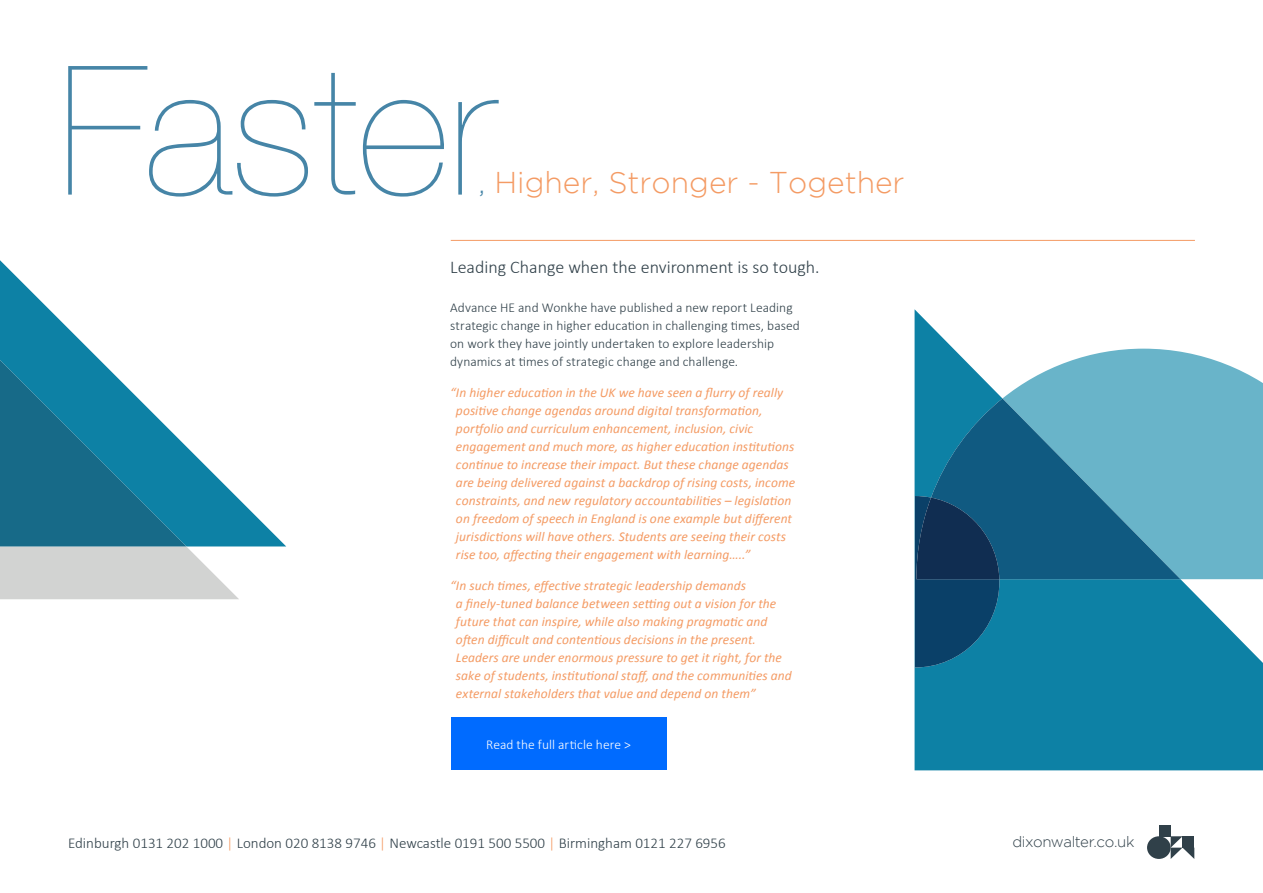
<style>
.page{position:relative;width:1263px;height:893px;background:#fff}
.page>*{position:absolute;margin:0;border:0;box-sizing:border-box;transform-origin:0 0}
.Page_Number{font:200 180px "Helvetica Neue";color:#4685a7}
.Body_Copy_Paragraph{font:300 30px "Gotham";color:#f49b64}
.Sub_Heading{font:300 18px "Calibri";color:#304049}
.t1{font:300 15px "Calibri";color:#304049}
.t2{font:300 15px "Gotham";letter-spacing:-.03em;color:#304049}
.Body_Copy{font:italic 13.5px/18px "Calibri";letter-spacing:.005em;color:#f49b64}
.Body_Copy-2{font:300 13.5px/18px "Calibri";letter-spacing:.005em;color:#304049}
.Body_Copy-3{font:300 13.5px "Calibri";letter-spacing:.005em;color:#fff}
.s1{color:#4685a7}
.s2{color:#f49b64}
</style>
<div class="page">
<hr style="left:451px;top:240px;width:744px;height:1px;background:#f49b64">
<svg style="left:914px;top:309px;width:349px;height:461px"></svg>
<svg style="left:915px;top:398px;width:265px;height:269px;background:#237596"></svg>
<div style="left:451px;top:717px;width:215px;height:53px;background:#006bff"></div>
<svg style="left:0;top:260px;width:286px;height:286px"></svg>
<svg style="left:0;top:360px;width:239px;height:239px"></svg>
<div style="left:1159px;top:825px;width:12px;height:11px;background:#304049"></div>
<div style="left:1147px;top:836px;width:24px;height:23px;background:#304049;border-radius:50%"></div>
<svg style="left:1171px;top:836px;width:23px;height:23px"></svg>
<p class="Page_Number" style="left:58px;top:-9px;width:438px">Faster</p>
<p class="Body_Copy_Paragraph" style="left:479px;top:166px;width:427px"><span class="s1">,</span> Higher, Stronger - Together</p>
<p class="Sub_Heading" style="left:450px;top:256px;width:371px">Leading Change when the environment is so tough.</p>
<p class="Body_Copy-2" style="left:450px;top:298px;width:351px">Advance HE and Wonkhe have published a new report Leading strategic change in higher education in challenging times, based on work they have jointly undertaken to explore leadership dynamics at times of strategic change and challenge.</p>
<p class="Body_Copy" style="left:456px;top:383px;width:341px;text-indent:-6px">“In higher education in the UK we have seen a flurry of really positive change agendas around digital transformation, portfolio and curriculum enhancement, inclusion, civic engagement and much more, as higher education institutions continue to increase their impact. But these change agendas are being delivered against a backdrop of rising costs, income constraints, and new regulatory accountabilities – legislation on freedom of speech in England is one example but different jurisdictions will have others. Students are seeing their costs rise too, affecting their engagement with learning…..”</p>
<p class="Body_Copy" style="left:456px;top:575px;width:337px;text-indent:-6px">“In such times, effective strategic leadership demands<br>a finely-tuned balance between setting out a vision for the future that can inspire, while also making pragmatic and often difficult and contentious decisions in the present.<br>Leaders are under enormous pressure to get it right, for the sake of students, institutional staff, and the communities and external stakeholders that value and depend on them”</p>
<p class="Body_Copy-3" style="left:486px;top:736px;width:146px">Read the full article here &gt;</p>
<p class="t1" style="left:68px;top:833px;width:659px">Edinburgh 0131 202 1000 <span class="s2">|</span> London 020 8138 9746 <span class="s2">|</span> Newcastle 0191 500 5500 <span class="s2">|</span> Birmingham 0121 227 6956</p>
<p class="t2" style="left:1012px;top:834px;width:124px">dixonwalter.co.uk</p>
</div>
